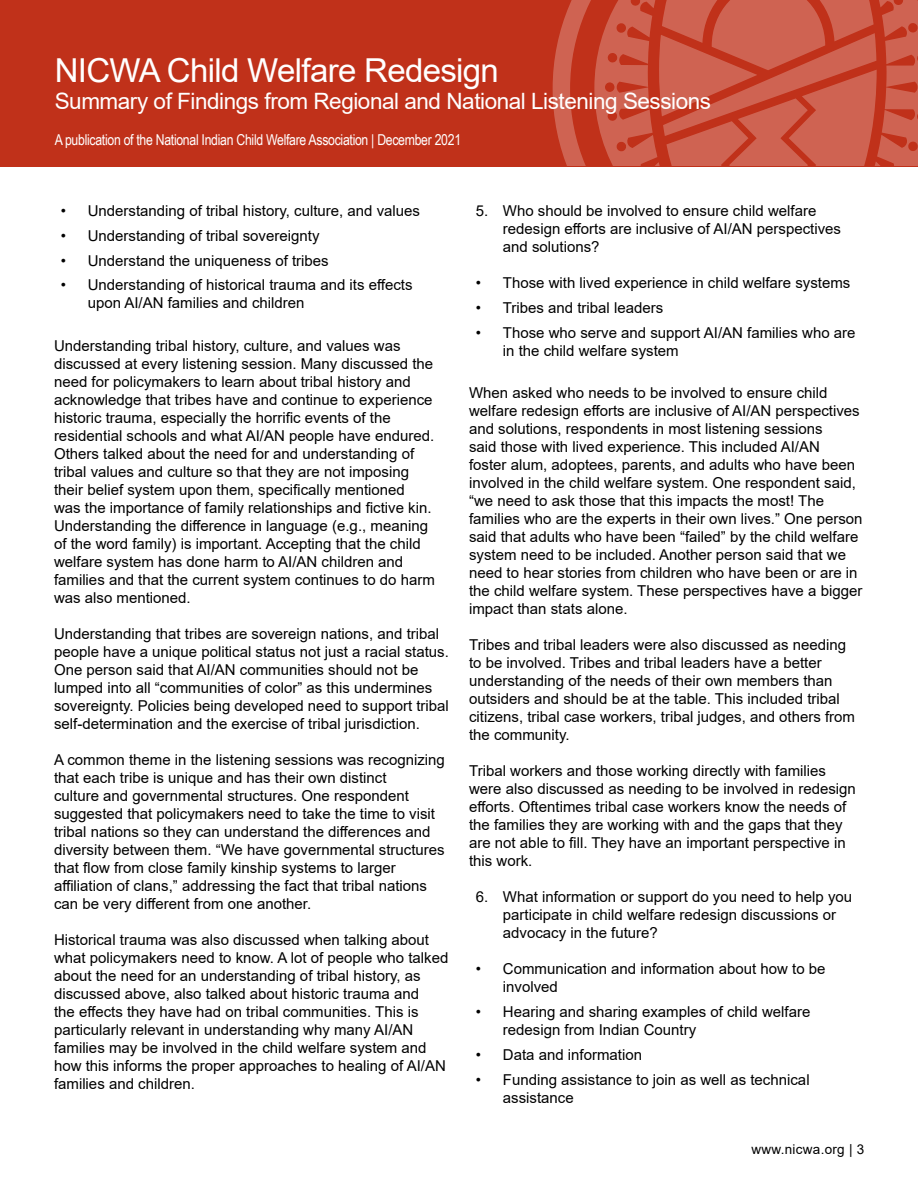
<style>
.page{position:relative;width:918px;height:1188px;background:#fff}
.page>*{position:absolute;margin:0;border:0;box-sizing:border-box;transform-origin:0 0}
.t1{font:33px "Arial";letter-spacing:-.02em;color:#fff}
.t2{font:22.5px "Arial";letter-spacing:-.02em;color:#fff}
.t3{font:15px/18px "Arial";color:#000}
.t4{font:15px "Arial Narrow";letter-spacing:-.02em;color:#fff}
.t5{font:13.5px "Arial";letter-spacing:.02em;color:#000}
</style>
<div class="page">
<div style="left:0;top:0;width:918px;height:166px;background:#c0311a"></div>
<svg style="left:553px;top:0;width:38px;height:166px"></svg>
<svg style="left:594px;top:0;width:324px;height:166px"></svg>
<h1 class="t1" style="left:55px;top:48px;width:446px">NICWA Child Welfare Redesign</h1>
<h2 class="t2" style="left:55px;top:86px;width:658px">Summary of Findings from Regional and National Listening Sessions</h2>
<p class="t4" style="left:55px;top:128px;width:408px">A publication of the National Indian Child Welfare Association | December 2021</p>
<p class="t3" style="left:61px;top:202px;width:361px">• Understanding of tribal history, culture, and values</p>
<p class="t3" style="left:61px;top:227px;width:260px">• Understanding of tribal sovereignty</p>
<p class="t3" style="left:61px;top:251px;width:269px">• Understand the uniqueness of tribes</p>
<p class="t3" style="left:88px;top:276px;width:326px;text-indent:-27px">• Understanding of historical trauma and its effects upon AI/AN families and children</p>
<p class="t3" style="left:54px;top:337px;width:382px">Understanding tribal history, culture, and values was discussed at every listening session. Many discussed the need for policymakers to learn about tribal history and acknowledge that tribes have and continue to experience historic trauma, especially the horrific events of the residential schools and what AI/AN people have endured.<br>Others talked about the need for and understanding of tribal values and culture so that they are not imposing their belief system upon them, specifically mentioned was the importance of family relationships and fictive kin.<br>Understanding the difference in language (e.g., meaning of the word family) is important. Accepting that the child welfare system has done harm to AI/AN children and families and that the current system continues to do harm was also mentioned.</p>
<p class="t3" style="left:54px;top:625px;width:396px">Understanding that tribes are sovereign nations, and tribal people have a unique political status not just a racial status.<br>One person said that AI/AN communities should not be lumped into all “communities of color” as this undermines sovereignty. Policies being developed need to support tribal self-determination and the exercise of tribal jurisdiction.</p>
<p class="t3" style="left:54px;top:751px;width:392px">A common theme in the listening sessions was recognizing that each tribe is unique and has their own distinct<br>culture and governmental structures. One respondent suggested that policymakers need to take the time to visit tribal nations so they can understand the differences and diversity between them. “We have governmental structures that flow from close family kinship systems to larger affiliation of clans,” addressing the fact that tribal nations can be very different from one another.</p>
<p class="t3" style="left:54px;top:931px;width:396px">Historical trauma was also discussed when talking about what policymakers need to know. A lot of people who talked about the need for an understanding of tribal history, as discussed above, also talked about historic trauma and<br>the effects they have had on tribal communities. This is particularly relevant in understanding why many AI/AN families may be involved in the child welfare system and how this informs the proper approaches to healing of AI/AN families and children.</p>
<p class="t3" style="left:503px;top:202px;width:340px;text-indent:-27px">5. Who should be involved to ensure child welfare redesign efforts are inclusive of AI/AN perspectives and solutions?</p>
<p class="t3" style="left:476px;top:274px;width:376px">• Those with lived experience in child welfare systems</p>
<p class="t3" style="left:476px;top:299px;width:189px">• Tribes and tribal leaders</p>
<p class="t3" style="left:503px;top:323px;width:354px;text-indent:-27px">• Those who serve and support AI/AN families who are in the child welfare system</p>
<p class="t3" style="left:469px;top:384px;width:395px">When asked who needs to be involved to ensure child welfare redesign efforts are inclusive of AI/AN perspectives and solutions, respondents in most listening sessions<br>said those with lived experience. This included AI/AN<br>foster alum, adoptees, parents, and adults who have been involved in the child welfare system. One respondent said, “we need to ask those that this impacts the most! The families who are the experts in their own lives.” One person said that adults who have been “failed” by the child welfare system need to be included. Another person said that we need to hear stories from children who have been or are in the child welfare system. These perspectives have a bigger impact than stats alone.</p>
<p class="t3" style="left:469px;top:636px;width:387px">Tribes and tribal leaders were also discussed as needing to be involved. Tribes and tribal leaders have a better understanding of the needs of their own members than outsiders and should be at the table. This included tribal citizens, tribal case workers, tribal judges, and others from the community.</p>
<p class="t3" style="left:469px;top:762px;width:388px">Tribal workers and those working directly with families were also discussed as needing to be involved in redesign efforts. Oftentimes tribal case workers know the needs of the families they are working with and the gaps that they are not able to fill. They have an important perspective in this work.</p>
<p class="t3" style="left:503px;top:888px;width:351px;text-indent:-27px">6. What information or support do you need to help you participate in child welfare redesign discussions or advocacy in the future?</p>
<p class="t3" style="left:503px;top:960px;width:324px;text-indent:-27px">• Communication and information about how to be involved</p>
<p class="t3" style="left:503px;top:1003px;width:309px;text-indent:-27px">• Hearing and sharing examples of child welfare redesign from Indian Country</p>
<p class="t3" style="left:476px;top:1046px;width:168px">• Data and information</p>
<p class="t3" style="left:503px;top:1070px;width:308px;text-indent:-27px">• Funding assistance to join as well as technical assistance</p>
<p class="t5" style="left:752px;top:1140px;width:114px">www.nicwa.org | 3</p>
</div>
